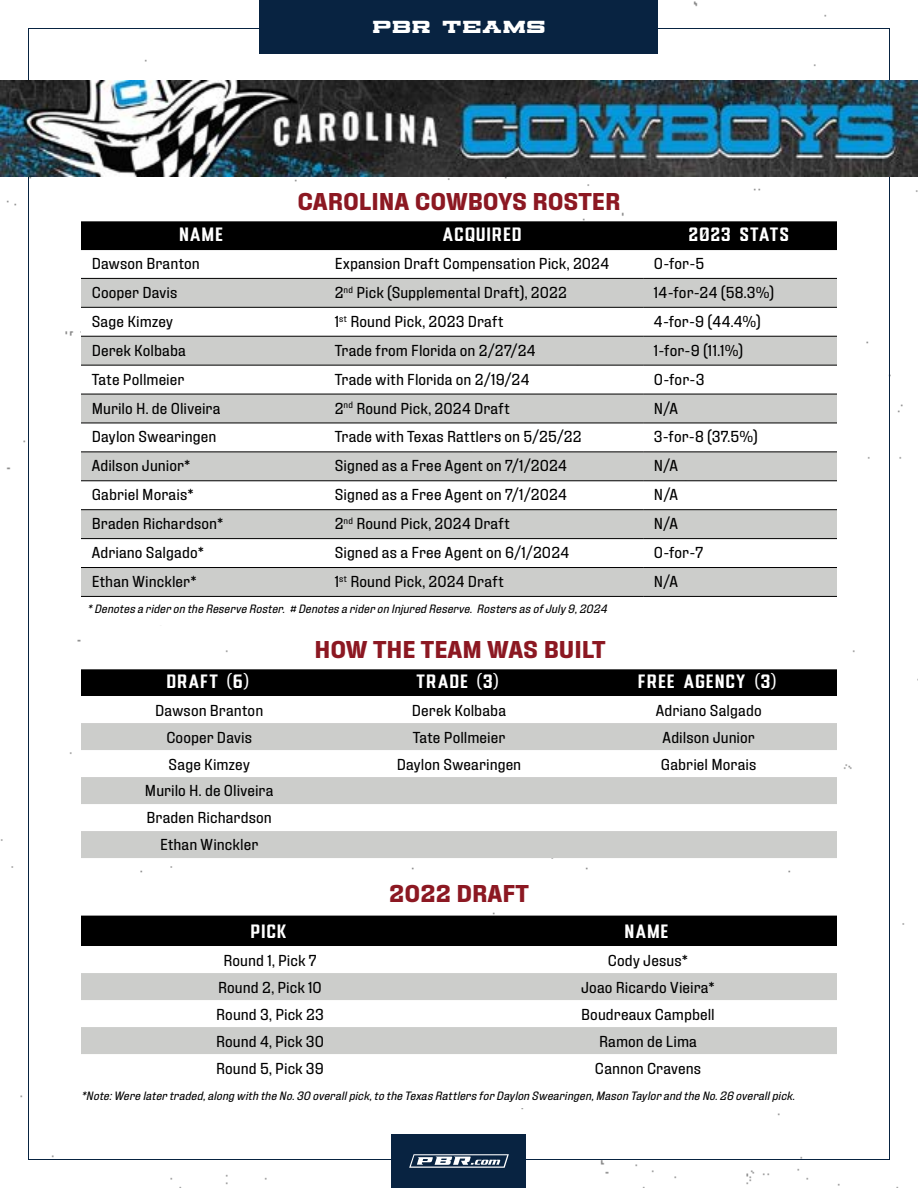
<style>
.page{position:relative;width:918px;height:1188px;background:#fff}
.page>*{position:absolute;margin:0;border:0;box-sizing:border-box;transform-origin:0 0}
.t1{font:700 24px "Fixture";color:#8c1822}
.t2{font:700 18px "VT Drone Ranger";color:#fff}
.t3{font:15.75px/27px "Fixture";letter-spacing:.005em;color:#000;text-align:center}
.t4{font:15px "Brogado JNL";letter-spacing:.1em;color:#fff}
.t5{font:italic 12px "Fixture";color:#000}
</style>
<div class="page">
<div style="left:260px;top:0;width:398px;height:54px;background:#082341"></div>
<div style="left:391px;top:1134px;width:135px;height:54px;background:#082341"></div>
<svg style="left:409px;top:1154px;width:100px;height:14px"></svg>
<img style="left:0;top:81px;width:918px;height:95px">
<div style="left:81px;top:916px;width:756px;height:30px;background:#000"></div>
<svg style="left:81px;top:973px;width:756px;height:81px;fill:#cccdcb"></svg>
<div style="left:81px;top:669px;width:756px;height:27px;background:#000"></div>
<svg style="left:81px;top:723px;width:756px;height:135px;fill:#cccdcb"></svg>
<div style="left:81px;top:221px;width:756px;height:29px;background:#000"></div>
<svg style="left:81px;top:250px;width:756px;height:28px"></svg>
<svg style="left:81px;top:279px;width:756px;height:317px;fill:#cccdcb"></svg>
<hr style="left:81px;top:278px;width:243px;height:1px;background:#000">
<hr style="left:324px;top:278px;width:319px;height:1px;background:#000">
<hr style="left:643px;top:278px;width:194px;height:1px;background:#000">
<hr style="left:81px;top:307px;width:243px;height:1px;background:#000">
<hr style="left:324px;top:307px;width:319px;height:1px;background:#000">
<hr style="left:643px;top:307px;width:194px;height:1px;background:#000">
<hr style="left:81px;top:336px;width:243px;height:1px;background:#000">
<hr style="left:324px;top:336px;width:319px;height:1px;background:#000">
<hr style="left:643px;top:336px;width:194px;height:1px;background:#000">
<hr style="left:81px;top:365px;width:243px;height:1px;background:#000">
<hr style="left:324px;top:365px;width:319px;height:1px;background:#000">
<hr style="left:643px;top:365px;width:194px;height:1px;background:#000">
<hr style="left:81px;top:394px;width:243px;height:1px;background:#000">
<hr style="left:324px;top:394px;width:319px;height:1px;background:#000">
<hr style="left:643px;top:394px;width:194px;height:1px;background:#000">
<hr style="left:81px;top:423px;width:243px;height:1px;background:#000">
<hr style="left:324px;top:423px;width:319px;height:1px;background:#000">
<hr style="left:643px;top:423px;width:194px;height:1px;background:#000">
<hr style="left:81px;top:452px;width:243px;height:1px;background:#000">
<hr style="left:324px;top:452px;width:319px;height:1px;background:#000">
<hr style="left:643px;top:452px;width:194px;height:1px;background:#000">
<hr style="left:81px;top:481px;width:243px;height:1px;background:#000">
<hr style="left:324px;top:481px;width:319px;height:1px;background:#000">
<hr style="left:643px;top:481px;width:194px;height:1px;background:#000">
<hr style="left:81px;top:509px;width:243px;height:1px;background:#000">
<hr style="left:324px;top:509px;width:319px;height:1px;background:#000">
<hr style="left:643px;top:509px;width:194px;height:1px;background:#000">
<hr style="left:81px;top:538px;width:243px;height:1px;background:#000">
<hr style="left:324px;top:538px;width:319px;height:1px;background:#000">
<hr style="left:643px;top:538px;width:194px;height:1px;background:#000">
<hr style="left:81px;top:567px;width:243px;height:1px;background:#000">
<hr style="left:324px;top:567px;width:319px;height:1px;background:#000">
<hr style="left:643px;top:567px;width:194px;height:1px;background:#000">
<hr style="left:81px;top:596px;width:243px;height:1px;background:#000">
<hr style="left:324px;top:596px;width:319px;height:1px;background:#000">
<hr style="left:643px;top:596px;width:194px;height:1px;background:#000">
<p class="t4" style="left:373px;top:17px;width:174px">PBR TEAMS</p>
<h1 class="t1" style="left:298px;top:186px;width:324px">CAROLINA COWBOYS ROSTER</h1>
<p class="t2" style="left:180px;top:220px;width:46px">NAME</p>
<p class="t2" style="left:444px;top:220px;width:81px">ACQUIRED</p>
<p class="t2" style="left:689px;top:220px;width:103px">2023 STATS</p>
<p class="t3" style="left:92px;top:250px;width:110px">Dawson Branton</p>
<p class="t3" style="left:335px;top:250px;width:276px">Expansion Draft Compensation Pick, 2024</p>
<p class="t3" style="left:654px;top:250px;width:52px">0-for-5</p>
<p class="t3" style="left:92px;top:279px;width:87px">Cooper Davis</p>
<p class="t3" style="left:335px;top:279px;width:234px">2<sup>nd</sup> Pick (Supplemental Draft), 2022</p>
<p class="t3" style="left:654px;top:279px;width:122px">14-for-24 (58.3%)</p>
<p class="t3" style="left:92px;top:308px;width:83px">Sage Kimzey</p>
<p class="t3" style="left:335px;top:308px;width:170px">1<sup>st</sup> Round Pick, 2023 Draft</p>
<p class="t3" style="left:654px;top:308px;width:109px">4-for-9 (44.4%)</p>
<p class="t3" style="left:92px;top:337px;width:96px">Derek Kolbaba</p>
<p class="t3" style="left:335px;top:337px;width:202px">Trade from Florida on 2/27/24</p>
<p class="t3" style="left:654px;top:337px;width:91px">1-for-9 (11.1%)</p>
<p class="t3" style="left:92px;top:366px;width:94px">Tate Pollmeier</p>
<p class="t3" style="left:335px;top:366px;width:196px">Trade with Florida on 2/19/24</p>
<p class="t3" style="left:654px;top:366px;width:52px">0-for-3</p>
<p class="t3" style="left:92px;top:394px;width:130px">Murilo H. de Oliveira</p>
<p class="t3" style="left:335px;top:394px;width:176px">2<sup>nd</sup> Round Pick, 2024 Draft</p>
<p class="t3" style="left:654px;top:394px;width:26px">N/A</p>
<p class="t3" style="left:92px;top:423px;width:126px">Daylon Swearingen</p>
<p class="t3" style="left:335px;top:423px;width:248px">Trade with Texas Rattlers on 5/25/22</p>
<p class="t3" style="left:654px;top:423px;width:105px">3-for-8 (37.5%)</p>
<p class="t3" style="left:92px;top:452px;width:100px">Adilson Junior*</p>
<p class="t3" style="left:335px;top:452px;width:234px">Signed as a Free Agent on 7/1/2024</p>
<p class="t3" style="left:654px;top:452px;width:26px">N/A</p>
<p class="t3" style="left:92px;top:481px;width:103px">Gabriel Morais*</p>
<p class="t3" style="left:335px;top:481px;width:234px">Signed as a Free Agent on 7/1/2024</p>
<p class="t3" style="left:654px;top:481px;width:26px">N/A</p>
<p class="t3" style="left:92px;top:510px;width:133px">Braden Richardson*</p>
<p class="t3" style="left:335px;top:510px;width:176px">2<sup>nd</sup> Round Pick, 2024 Draft</p>
<p class="t3" style="left:654px;top:510px;width:26px">N/A</p>
<p class="t3" style="left:92px;top:539px;width:114px">Adriano Salgado*</p>
<p class="t3" style="left:335px;top:539px;width:236px">Signed as a Free Agent on 6/1/2024</p>
<p class="t3" style="left:654px;top:539px;width:51px">0-for-7</p>
<p class="t3" style="left:92px;top:568px;width:106px">Ethan Winckler*</p>
<p class="t3" style="left:335px;top:568px;width:170px">1<sup>st</sup> Round Pick, 2024 Draft</p>
<p class="t3" style="left:654px;top:568px;width:26px">N/A</p>
<p class="t5" style="left:87px;top:601px;width:524px">*Denotesarideron theReserveRoster. # Denotesarideron Injured Reserve. RostersasofJuly9,2024</p>
<h1 class="t1" style="left:314px;top:634px;width:293px">HOW THE TEAM WAS BUILT</h1>
<p class="t2" style="left:167px;top:668px;width:85px">DRAFT (6)</p>
<p class="t2" style="left:417px;top:668px;width:85px">TRADE (3)</p>
<p class="t2" style="left:639px;top:668px;width:141px">FREE AGENCY (3)</p>
<p class="t3" style="left:155px;top:696px;width:110px">Dawson Branton</p>
<p class="t3" style="left:412px;top:696px;width:96px">Derek Kolbaba</p>
<p class="t3" style="left:656px;top:696px;width:107px">Adriano Salgado</p>
<p class="t3" style="left:166px;top:723px;width:87px">Cooper Davis</p>
<p class="t3" style="left:413px;top:723px;width:94px">Tate Pollmeier</p>
<p class="t3" style="left:663px;top:723px;width:94px">Adilson Junior</p>
<p class="t3" style="left:169px;top:750px;width:83px">Sage Kimzey</p>
<p class="t3" style="left:397px;top:750px;width:126px">Daylon Swearingen</p>
<p class="t3" style="left:661px;top:750px;width:97px">Gabriel Morais</p>
<p class="t3" style="left:145px;top:777px;width:130px">Murilo H. de Oliveira<br>Braden Richardson<br>Ethan Winckler</p>
<h1 class="t1" style="left:389px;top:878px;width:141px">2022 DRAFT</h1>
<p class="t2" style="left:252px;top:917px;width:38px">PICK</p>
<p class="t2" style="left:626px;top:917px;width:46px">NAME</p>
<p class="t3" style="left:223px;top:947px;width:95px">Round 1, Pick 7</p>
<p class="t3" style="left:608px;top:947px;width:82px">Cody Jesus*</p>
<p class="t3" style="left:218px;top:974px;width:105px">Round 2, Pick 10</p>
<p class="t3" style="left:581px;top:974px;width:135px">Joao Ricardo Vieira*</p>
<p class="t3" style="left:216px;top:1001px;width:109px">Round 3, Pick 23</p>
<p class="t3" style="left:581px;top:1001px;width:135px">Boudreaux Campbell</p>
<p class="t3" style="left:216px;top:1028px;width:110px">Round 4, Pick 30</p>
<p class="t3" style="left:599px;top:1028px;width:99px">Ramon de Lima</p>
<p class="t3" style="left:216px;top:1055px;width:109px">Round 5, Pick 39</p>
<p class="t3" style="left:595px;top:1055px;width:108px">Cannon Cravens</p>
<p class="t5" style="left:81px;top:1088px;width:718px">*Note:Werelatertraded,along with theNo.30 overallpick,totheTexasRattlersforDaylon Swearingen,Mason Taylorand theNo.26 overallpick.</p>
</div>
